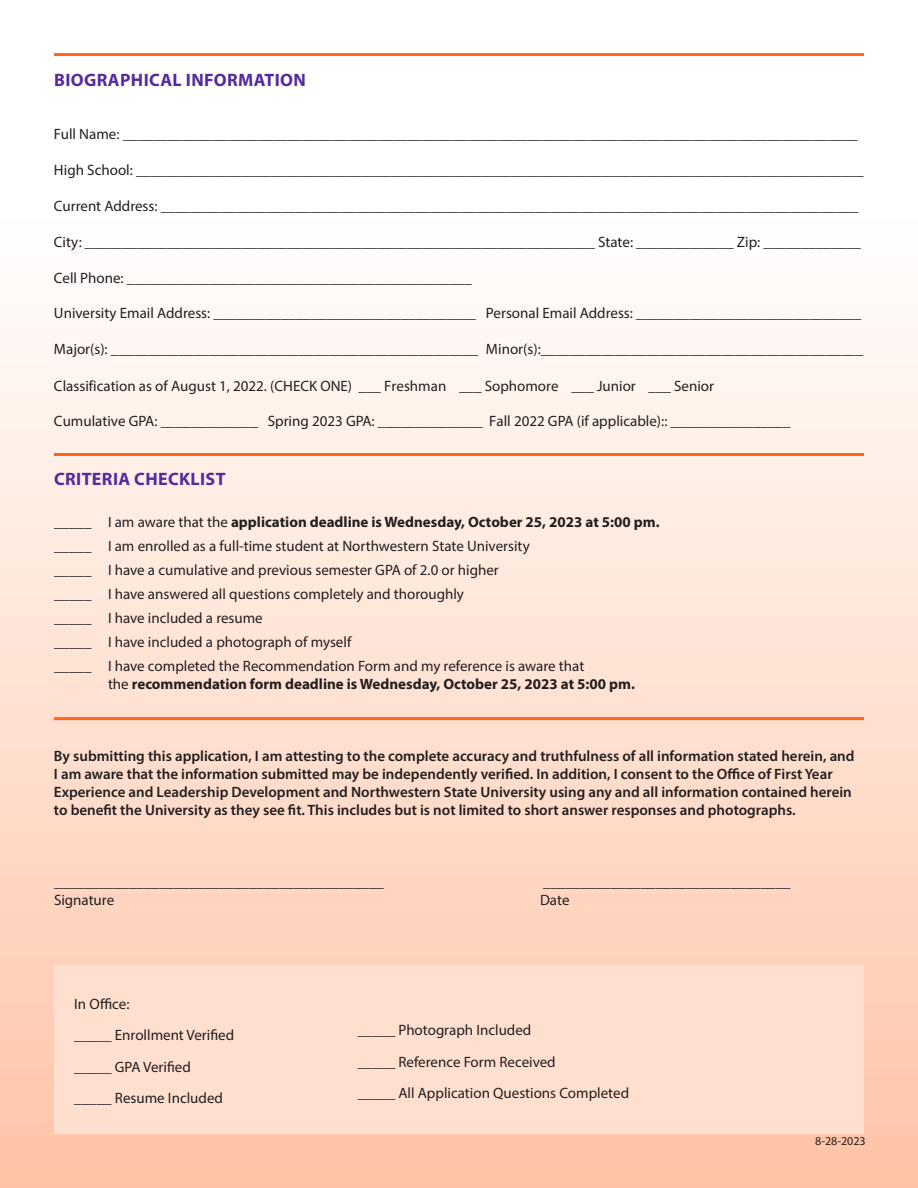
<style>
.page{position:relative;width:918px;height:1188px;background:#fff}
.page>*{position:absolute;margin:0;border:0;box-sizing:border-box;transform-origin:0 0}
.t1{font:700 18px "Myriad Pro";letter-spacing:.02em;color:#552b9d}
.t2{font:15px "Myriad Pro";color:#231f20}
.t3{font:600 15px/18px "Myriad Pro";color:#231f20}
.t4{font:700 15px "Myriad Pro";color:#231f20}
.t5{font:12px "Myriad Pro";color:#231f20}
.s1{font-weight:400}
</style>
<div class="page">
<div style="left:0;top:219px;width:918px;height:969px;background:linear-gradient(to bottom,#fffffe,#ffc3a6)"></div>
<div style="left:54px;top:966px;width:810px;height:168px;background:#ffe0cf"></div>
<hr style="left:54px;top:453px;width:810px;height:3px;background:#ff661c">
<hr style="left:54px;top:53px;width:810px;height:3px;background:#ff661c">
<hr style="left:54px;top:717px;width:810px;height:3px;background:#ff661c">
<p class="t1" style="left:54px;top:68px;width:253px">BIOGRAPHICAL INFORMATION</p>
<p class="t2" style="left:54px;top:125px;width:805px">Full Name: __________________________________________________________________________________________________</p>
<p class="t2" style="left:54px;top:161px;width:811px">High School: _________________________________________________________________________________________________</p>
<p class="t2" style="left:54px;top:196px;width:806px">Current Address: _____________________________________________________________________________________________</p>
<p class="t2" style="left:54px;top:232px;width:809px">City: ____________________________________________________________________ State: _____________ Zip: _____________</p>
<p class="t2" style="left:54px;top:269px;width:419px">Cell Phone: ______________________________________________</p>
<p class="t2" style="left:54px;top:304px;width:809px">University Email Address: ___________________________________ Personal Email Address: ______________________________</p>
<p class="t2" style="left:54px;top:340px;width:811px">Major(s): _________________________________________________ Minor(s):___________________________________________</p>
<p class="t2" style="left:54px;top:377px;width:662px">Classification as of August 1, 2022. (CHECK ONE) ___ Freshman ___ Sophomore ___ Junior ___ Senior</p>
<p class="t2" style="left:54px;top:412px;width:738px">Cumulative GPA: _____________ Spring 2023 GPA: ______________ Fall 2022 GPA (if applicable):: ________________</p>
<p class="t1" style="left:54px;top:467px;width:173px">CRITERIA CHECKLIST</p>
<p class="t4" style="left:54px;top:512px;width:607px"><span class="s1">_____ I am aware that the</span> application deadline is Wednesday, October 25, 2023 at 5:00 pm.</p>
<p class="t2" style="left:54px;top:537px;width:477px">_____ I am enrolled as a full-time student at Northwestern State University</p>
<p class="t2" style="left:54px;top:561px;width:446px">_____ I have a cumulative and previous semester GPA of 2.0 or higher</p>
<p class="t2" style="left:54px;top:585px;width:412px">_____ I have answered all questions completely and thoroughly</p>
<p class="t2" style="left:54px;top:609px;width:210px">_____ I have included a resume</p>
<p class="t2" style="left:54px;top:633px;width:299px">_____ I have included a photograph of myself</p>
<p class="t2" style="left:54px;top:657px;width:532px">_____ I have completed the Recommendation Form and my reference is aware that</p>
<p class="t4" style="left:108px;top:674px;width:528px"><span class="s1">the</span> recommendation form deadline is Wednesday, October 25, 2023 at 5:00 pm.</p>
<p class="t3" style="left:54px;top:747px;width:802px">By submitting this application, I am attesting to the complete accuracy and truthfulness of all information stated herein, and I am aware that the information submitted may be independently verified. In addition, I consent to the Office of First Year Experience and Leadership Development and Northwestern State University using any and all information contained herein to benefit the University as they see fit. This includes but is not limited to short answer responses and photographs.</p>
<p class="t2" style="left:54px;top:873px;width:331px">____________________________________________</p>
<p class="t2" style="left:543px;top:873px;width:249px">_________________________________</p>
<p class="t2" style="left:54px;top:891px;width:62px">Signature</p>
<p class="t2" style="left:540px;top:891px;width:31px">Date</p>
<p class="t2" style="left:74px;top:994px;width:57px">In Office:</p>
<p class="t2" style="left:74px;top:1026px;width:162px">_____ Enrollment Verified</p>
<p class="t2" style="left:74px;top:1057px;width:118px">_____ GPA Verified</p>
<p class="t2" style="left:74px;top:1089px;width:150px">_____ Resume Included</p>
<p class="t2" style="left:358px;top:1021px;width:175px">_____ Photograph Included</p>
<p class="t2" style="left:358px;top:1053px;width:200px">_____ Reference Form Received</p>
<p class="t2" style="left:358px;top:1084px;width:273px">_____ All Application Questions Completed</p>
<p class="t5" style="left:815px;top:1134px;width:52px">8-28-2023</p>
</div>
